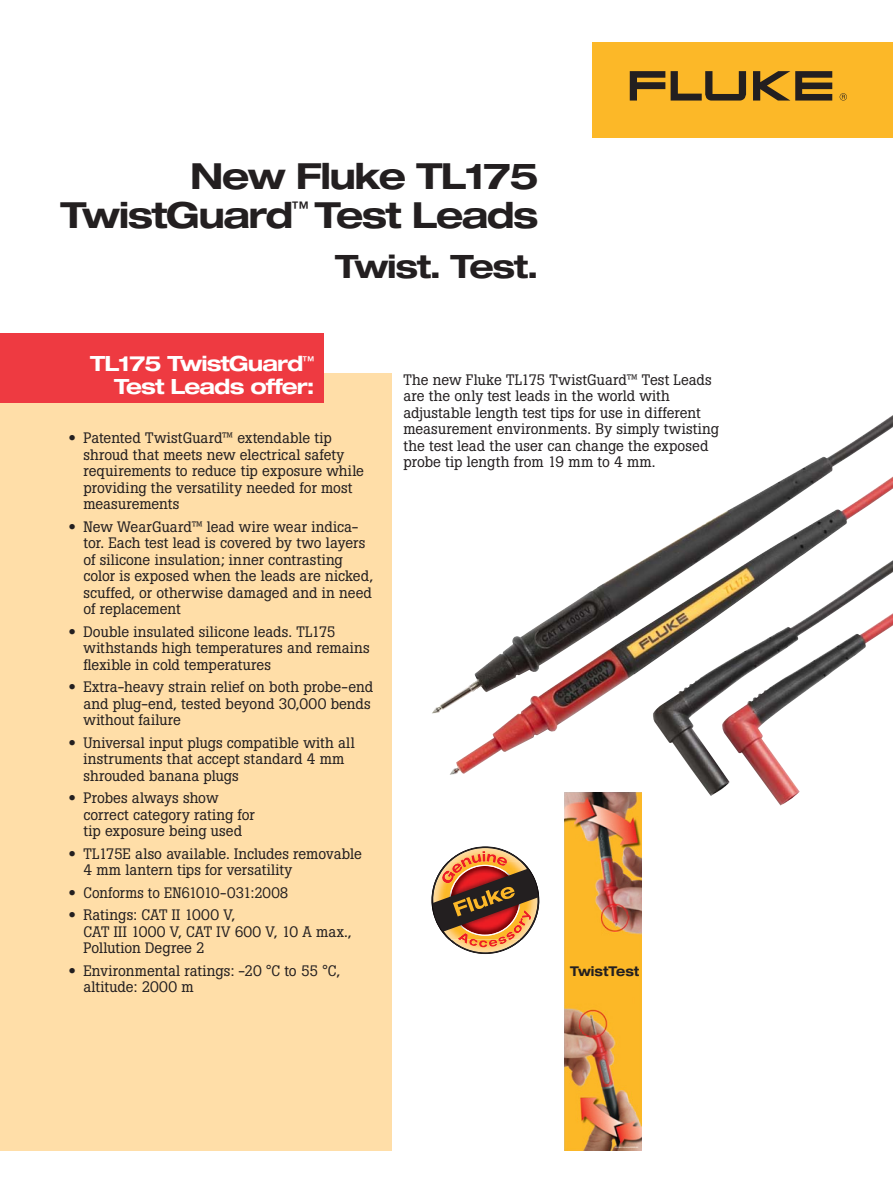
<style>
.page{position:relative;width:893px;height:1191px;background:#fff}
.page>*{position:absolute;margin:0;border:0;box-sizing:border-box;transform-origin:0 0}
.t1{font:700 expanded 36px/39px "Helvetica Neue LT Std";letter-spacing:-.045em;color:#231f20;text-align:right}
.t2{font:700 expanded 32.25px "Helvetica Neue LT Std";letter-spacing:-.045em;color:#231f20}
.t3{font:700 expanded 21px/22.5px "Helvetica Neue LT Std";letter-spacing:-.045em;color:#fff;text-align:right}
.t4{font:15px/16.5px "Boton Pro";color:#231f20}
.t5{font:700 expanded 13.5px "Helvetica Neue LT Std";color:#231f20;scale:.9 1}
.s1{font-family:"Helvetica Neue LT Std";font-weight:700;font-stretch:expanded}
</style>
<div class="page">
<div style="left:593px;top:42px;width:300px;height:95px;background:#fcb828"></div>
<svg style="left:630px;top:71px;width:35px;height:30px"></svg>
<svg style="left:753px;top:71px;width:79px;height:30px"></svg>
<svg style="left:671px;top:71px;width:75px;height:30px"></svg>
<svg style="left:840px;top:93px;width:7px;height:7px"></svg>
<div style="left:0;top:373px;width:391px;height:777px;background:#ffdea8"></div>
<div style="left:0;top:333px;width:323px;height:70px;background:#ee3a41"></div>
<svg style="left:431px;top:846px;width:109px;height:108px"></svg>
<img style="left:432px;top:415px;width:461px;height:381px">
<img style="left:565px;top:792px;width:76px;height:358px">
<h1 class="t1" style="left:61px;top:160px;width:480px">New Fluke TL175<br>TwistGuard<sup>™</sup> Test Leads</h1>
<h2 class="t2" style="left:335px;top:254px;width:205px">Twist. Test.</h2>
<h3 class="t3" style="left:90px;top:354px;width:226px">TL175 TwistGuard<sup>™<br></sup>Test Leads offer:</h3>
<p class="t4" style="left:83px;top:431px;width:282px;text-indent:-15px"><span class="s1">•</span> Patented TwistGuard™ extendable tip shroud that meets new electrical safety requirements to reduce tip exposure while providing the versatility needed for most measurements</p>
<p class="t4" style="left:83px;top:519px;width:291px;text-indent:-15px"><span class="s1">•</span> New WearGuard™ lead wire wear indica&shy;tor. Each test lead is covered by two layers of silicone insulation; inner contrasting color is exposed when the leads are nicked, scuffed, or otherwise damaged and in need of replacement</p>
<p class="t4" style="left:83px;top:624px;width:288px;text-indent:-15px"><span class="s1">•</span> Double insulated silicone leads. TL175 withstands high temperatures and remains flexible in cold temperatures</p>
<p class="t4" style="left:83px;top:680px;width:291px;text-indent:-15px"><span class="s1">•</span> Extra-heavy strain relief on both probe-end and plug-end, tested beyond 30,000 bends without failure</p>
<p class="t4" style="left:83px;top:735px;width:273px;text-indent:-15px"><span class="s1">•</span> Universal input plugs compatible with all instruments that accept standard 4 mm shrouded banana plugs</p>
<p class="t4" style="left:83px;top:791px;width:173px;text-indent:-15px"><span class="s1">•</span> Probes always show correct category rating for tip exposure being used</p>
<p class="t4" style="left:83px;top:846px;width:280px;text-indent:-15px"><span class="s1">•</span> TL175E also available. Includes removable<br>4 mm lantern tips for versatility</p>
<p class="t4" style="left:68px;top:885px;width:221px"><span class="s1">•</span> Conforms to EN61010-031:2008</p>
<p class="t4" style="left:83px;top:908px;width:270px;text-indent:-15px"><span class="s1">•</span> Ratings: CAT II 1000 V,<br>CAT III 1000 V, CAT IV 600 V, 10 A max.,<br>Pollution Degree 2</p>
<p class="t4" style="left:83px;top:963px;width:258px;text-indent:-15px"><span class="s1">•</span> Environmental ratings: -20 °C to 55 °C, altitude: 2000 m</p>
<p class="t5" style="left:570px;top:966px;width:78px">TwistTest</p>
<p class="t4" style="left:403px;top:372px;width:317px">The new Fluke TL175 TwistGuard™ Test Leads are the only test leads in the world with adjustable length test tips for use in different measurement environments. By simply twisting the test lead the user can change the exposed probe tip length from 19 mm to 4 mm.</p>
</div>
